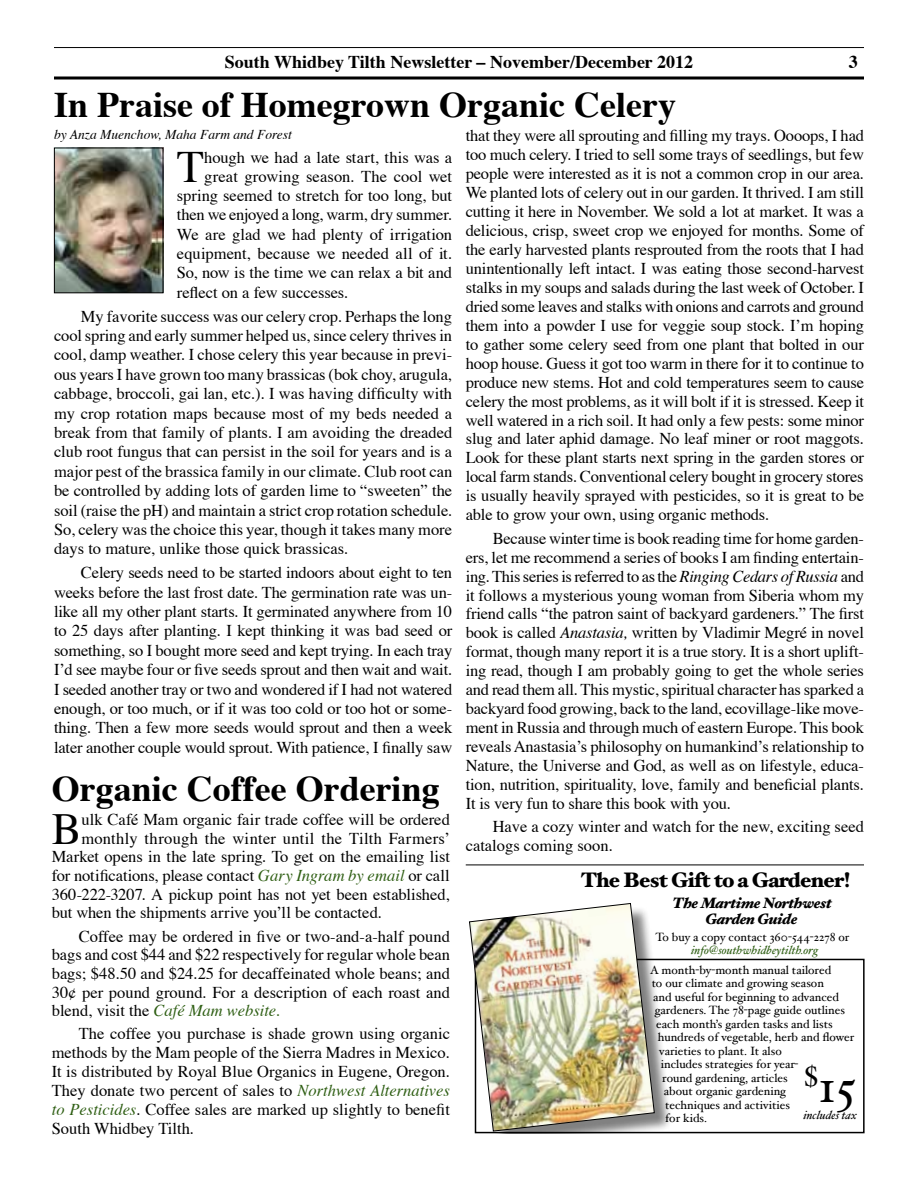
<style>
.page{position:relative;width:918px;height:1188px;background:#fff}
.page>*{position:absolute;margin:0;border:0;box-sizing:border-box;transform-origin:0 0}
.t1{font:48px "Hoefler Text";color:#000}
.t2{font:44.85px "Times";color:#000}
.t3{font:44.4px "Times";color:#000}
.t4{font:700 36px "Times";color:#000}
.t5{font:900 21px "Hoefler Text";letter-spacing:-.03em;color:#000}
.t6{font:700 18px "Times";color:#000}
.t7{font:16.5px/18.9px "Times";color:#000;text-align:justify}
.t8{font:italic 900 15px/16.5px "Hoefler Text";letter-spacing:-.03em;color:#000;text-align:center}
.t9{font:italic 13.5px "Times";color:#000}
.t10{font:12px "Hoefler Text";color:#000}
.t11{font:italic 12px "Hoefler Text";color:#2f5f14}
.t12{font:italic 12px "Hoefler Text";color:#000}
.s1{font-style:italic}
.s2{font-style:italic;color:#2f5f14}
</style>
<div class="page">
<hr style="left:466px;top:865px;width:398px;height:1px;background:#000">
<img style="left:56px;top:150px;width:105px;height:141px">
<div style="left:54px;top:148px;width:109px;height:145px;border:1px solid #000"></div>
<div style="left:475px;top:959px;width:390px;height:174px;border:2px solid #000"></div>
<div style="left:472px;top:906px;width:201px;height:227px;background:#000;opacity:.5"></div>
<img style="left:469px;top:903px;width:186px;height:229px">
<hr style="left:54px;top:47px;width:810px;height:1px;background:#000">
<svg style="left:54px;top:76px;width:810px;height:4px;background:#3f3f3f"></svg>
<p class="t6" style="left:225px;top:49px;width:470px">South Whidbey Tilth Newsletter – November/December 2012</p>
<p class="t6" style="left:849px;top:49px;width:10px">3</p>
<h3 class="t4" style="left:54px;top:80px;width:624px">In Praise of Homegrown Organic Celery</h3>
<p class="t9" style="left:54px;top:126px;width:239px">by Anza Muenchow, Maha Farm and Forest</p>
<h2 class="t2" style="left:177px;top:138px;width:29px">T</h2>
<p class="t7" style="left:204px;top:149px;width:249px">hough we had a late start, this was a</p>
<p class="t7" style="left:466px;top:127px;width:400px">that they were all sprouting and filling my trays. Oooops, I had too much celery. I tried to sell some trays of seedlings, but few people were interested as it is not a common crop in our area.<br>We planted lots of celery out in our garden. It thrived. I am still cutting it here in November. We sold a lot at market. It was a delicious, crisp, sweet crop we enjoyed for months. Some of the early harvested plants resprouted from the roots that I had unintentionally left intact. I was eating those second-harvest stalks in my soups and salads during the last week of October. I dried some leaves and stalks with onions and carrots and ground them into a powder I use for veggie soup stock. I’m hoping to gather some celery seed from one plant that bolted in our hoop house. Guess it got too warm in there for it to continue to produce new stems. Hot and cold temperatures seem to cause celery the most problems, as it will bolt if it is stressed. Keep it well watered in a rich soil. It had only a few pests: some minor slug and later aphid damage. No leaf miner or root maggots.<br>Look for these plant starts next spring in the garden stores or local farm stands. Conventional celery bought in grocery stores is usually heavily sprayed with pesticides, so it is great to be able to grow your own, using organic methods.</p>
<p class="t7" style="left:466px;top:530px;width:400px;text-indent:27px">Because winter time is book reading time for home garden&shy;ers, let me recommend a series of books I am finding entertain&shy;ing. This series is referred to as the <span class="s1">Ringing Cedars of Russia</span> and it follows a mysterious young woman from Siberia whom my friend calls “the patron saint of backyard gardeners.” The first book is called <span class="s1">Anastasia,</span> written by Vladimir Megré in novel format, though many report it is a true story. It is a short uplift&shy;ing read, though I am probably going to get the whole series and read them all. This mystic, spiritual character has sparked a backyard food growing, back to the land, ecovillage-like move&shy;ment in Russia and through much of eastern Europe. This book reveals Anastasia’s philosophy on humankind’s relationship to Nature, the Universe and God, as well as on lifestyle, educa&shy;tion, nutrition, spirituality, love, family and beneficial plants.<br>It is very fun to share this book with you.</p>
<p class="t7" style="left:466px;top:818px;width:400px;text-indent:27px">Have a cozy winter and watch for the new, exciting seed catalogs coming soon.</p>
<p class="t7" style="left:204px;top:167px;width:249px">great growing season. The cool wet</p>
<p class="t7" style="left:177px;top:187px;width:277px">spring seemed to stretch for too long, but</p>
<p class="t7" style="left:177px;top:206px;width:277px">then we enjoyed a long, warm, dry summer.</p>
<p class="t7" style="left:177px;top:226px;width:277px">We are glad we had plenty of irrigation</p>
<p class="t7" style="left:177px;top:245px;width:277px">equipment, because we needed all of it.</p>
<p class="t7" style="left:177px;top:264px;width:277px">So, now is the time we can relax a bit and</p>
<p class="t7" style="left:177px;top:284px;width:173px">reflect on a few successes.</p>
<p class="t7" style="left:54px;top:307px;width:400px;line-height:19.4px;text-indent:27px">My favorite success was our celery crop. Perhaps the long cool spring and early summer helped us, since celery thrives in cool, damp weather. I chose celery this year because in previ&shy;ous years I have grown too many brassicas (bok choy, arugula, cabbage, broccoli, gai lan, etc.). I was having difficulty with my crop rotation maps because most of my beds needed a break from that family of plants. I am avoiding the dreaded club root fungus that can persist in the soil for years and is a major pest of the brassica family in our climate. Club root can be controlled by adding lots of garden lime to “sweeten” the soil (raise the pH) and maintain a strict crop rotation schedule.<br>So, celery was the choice this year, though it takes many more days to mature, unlike those quick brassicas.</p>
<p class="t7" style="left:54px;top:564px;width:400px;line-height:19.4px;text-indent:27px">Celery seeds need to be started indoors about eight to ten weeks before the last frost date. The germination rate was un&shy;like all my other plant starts. It germinated anywhere from 10 to 25 days after planting. I kept thinking it was bad seed or something, so I bought more seed and kept trying. In each tray I’d see maybe four or five seeds sprout and then wait and wait.<br>I seeded another tray or two and wondered if I had not watered enough, or too much, or if it was too cold or too hot or some&shy;thing. Then a few more seeds would sprout and then a week later another couple would sprout. With patience, I finally saw</p>
<h3 class="t4" style="left:52px;top:765px;width:389px">Organic Coffee Ordering</h3>
<h3 class="t3" style="left:52px;top:801px;width:31px">B</h3>
<p class="t7" style="left:81px;top:811px;width:370px">ulk Café Mam organic fair trade coffee will be ordered</p>
<p class="t7" style="left:81px;top:830px;width:370px">monthly through the winter until the Tilth Farmers’</p>
<p class="t7" style="left:52px;top:848px;width:400px">Market opens in the late spring. To get on the emailing list</p>
<p class="t7" style="left:52px;top:867px;width:400px">for notifications, please contact <span class="s2">Gary Ingram by email</span> or call</p>
<p class="t7" style="left:52px;top:886px;width:400px">360-222-3207. A pickup point has not yet been established,</p>
<p class="t7" style="left:52px;top:904px;width:332px">but when the shipments arrive you’ll be contacted.</p>
<p class="t7" style="left:52px;top:928px;width:400px;text-indent:27px">Coffee may be ordered in five or two-and-a-half pound bags and cost $44 and $22 respectively for regular whole bean bags; $48.50 and $24.25 for decaffeinated whole beans; and 30¢ per pound ground. For a description of each roast and blend, visit the <span class="s2">Café Mam website.</span></p>
<p class="t7" style="left:52px;top:1025px;width:400px;text-indent:27px">The coffee you purchase is shade grown using organic methods by the Mam people of the Sierra Madres in Mexico.<br>It is distributed by Royal Blue Organics in Eugene, Oregon.<br>They donate two percent of sales to <span class="s2">Northwest Alternatives to Pesticides</span>. Coffee sales are marked up slightly to benefit South Whidbey Tilth.</p>
<p class="t5" style="left:581px;top:867px;width:271px">The Best Gift to a Gardener!</p>
<p class="t8" style="left:673px;top:895px;width:160px">The Martime Northwest<br>Garden Guide</p>
<p class="t10" style="left:655px;top:930px;width:196px">To buy a copy contact 360-544-2278 or</p>
<p class="t11" style="left:691px;top:943px;width:128px">info@southwhidbeytilth.org</p>
<p class="t10" style="left:650px;top:963px;width:182px">A month-by-month manual tailored</p>
<p class="t10" style="left:652px;top:976px;width:174px">to our climate and growing season</p>
<p class="t10" style="left:653px;top:990px;width:187px">and useful for beginning to advanced</p>
<p class="t10" style="left:655px;top:1003px;width:192px">gardeners. The 78-page guide outlines</p>
<p class="t10" style="left:656px;top:1017px;width:178px">each month’s garden tasks and lists</p>
<p class="t10" style="left:658px;top:1030px;width:198px">hundreds of vegetable, herb and flower</p>
<p class="t10" style="left:659px;top:1044px;width:124px">varieties to plant. It also</p>
<p class="t10" style="left:661px;top:1057px;width:139px">includes strategies for year-</p>
<p class="t10" style="left:662px;top:1071px;width:127px">round gardening, articles</p>
<p class="t10" style="left:664px;top:1084px;width:124px">about organic gardening</p>
<p class="t10" style="left:665px;top:1098px;width:126px">techniques and activities</p>
<p class="t10" style="left:665px;top:1111px;width:43px">for kids.</p>
<h1 class="t1" style="left:804px;top:1057px;width:54px"><sup>$</sup>15</h1>
<p class="t12" style="left:803px;top:1108px;width:55px">includes tax</p>
</div>
